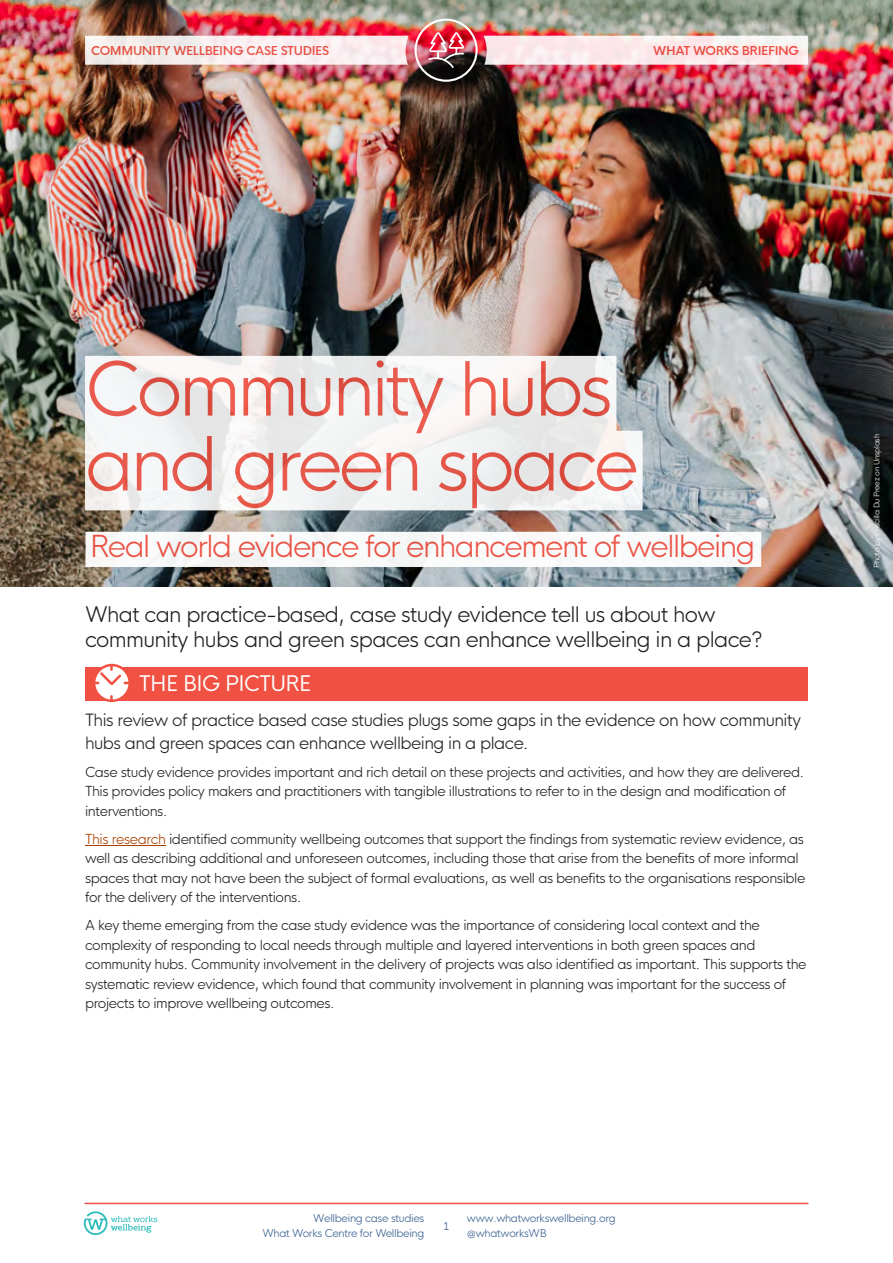
<style>
.page{position:relative;width:893px;height:1263px;background:#fff}
.page>*{position:absolute;margin:0;border:0;box-sizing:border-box;transform-origin:0 0}
.t1{font:300 72.6px/74.8px "HK Nova";letter-spacing:-.05em;color:#f05142}
.t2{font:300 29.55px "HK Nova";letter-spacing:-.05em;color:#f05142}
.t3{font:300 21px/25.5px "HK Nova";letter-spacing:-.03em;color:#231f20}
.t4{font:21px "HK Nova";letter-spacing:-.03em;color:#fff}
.t5{font:300 16.5px/22.5px "HK Nova";letter-spacing:-.03em;color:#231f20}
.t6{font:300 13.5px/19.5px "HK Nova";letter-spacing:-.03em;color:#231f20}
.t7{font:600 12px "HK Nova";letter-spacing:-.03em;color:#f05142}
.t8{font:300 10.5px/15px "HK Nova";letter-spacing:-.03em;color:#375f8f;text-align:right}
.t9{font:300 7.5px "HK Nova";letter-spacing:-.035em;color:#fff}
.s1{color:#aa4000}
</style>
<div class="page">
<img style="left:0;top:0;width:893px;height:587px">
<svg style="left:83px;top:1211px;width:74px;height:24px"></svg>
<svg style="left:85px;top:36px;width:324px;height:29px"></svg>
<svg style="left:484px;top:36px;width:324px;height:29px"></svg>
<div style="left:415px;top:19px;width:63px;height:63px;border:2px solid #fff;border-radius:50%"></div>
<hr style="left:85px;top:1203px;width:723px;height:1px;background:#f05142">
<div style="left:85px;top:356px;width:531px;height:79px;background:linear-gradient(to right,#f2f2f3,#efeeed)"></div>
<div style="left:85px;top:431px;width:558px;height:79px;background:linear-gradient(to right,#f2f3f3,#eee)"></div>
<div style="left:86px;top:532px;width:675px;height:35px;background:#fff"></div>
<div style="left:85px;top:667px;width:723px;height:33px;background:#f05142"></div>
<hr style="left:85px;top:845px;width:81px;height:1px;background:#aa4000">
<svg style="left:427px;top:31px;width:38px;height:39px"></svg>
<svg style="left:93px;top:664px;width:38px;height:38px"></svg>
<p class="t7" style="left:91px;top:40px;width:240px">COMMUNITY WELLBEING CASE STUDIES</p>
<p class="t7" style="left:653px;top:40px;width:147px">WHAT WORKS BRIEFING</p>
<h1 class="t1" style="left:85px;top:344px;width:555px">Community hubs and green space</h1>
<h2 class="t2" style="left:90px;top:520px;width:667px">Real world evidence for enhancement of wellbeing</h2>
<h3 class="t3" style="left:85px;top:599px;width:679px">What can practice-based, case study evidence tell us about how community hubs and green spaces can enhance wellbeing in a place?</h3>
<h3 class="t4" style="left:139px;top:665px;width:174px">THE BIG PICTURE</h3>
<p class="t5" style="left:85px;top:707px;width:717px">This review of practice based case studies plugs some gaps in the evidence on how community hubs and green spaces can enhance wellbeing in a place.</p>
<p class="t6" style="left:85px;top:760px;width:721px">Case study evidence provides important and rich detail on these projects and activities, and how they are delivered.<br>This provides policy makers and practitioners with tangible illustrations to refer to in the design and modification of interventions.</p>
<p class="t6" style="left:85px;top:827px;width:722px"><span class="s1">This research</span> identified community wellbeing outcomes that support the findings from systematic review evidence, as well as describing additional and unforeseen outcomes, including those that arise from the benefits of more informal spaces that may not have been the subject of formal evaluations, as well as benefits to the organisations responsible for the delivery of the interventions.</p>
<p class="t6" style="left:85px;top:914px;width:723px">A key theme emerging from the case study evidence was the importance of considering local context and the complexity of responding to local needs through multiple and layered interventions in both green spaces and community hubs. Community involvement in the delivery of projects was also identified as important. This supports the systematic review evidence, which found that community involvement in planning was important for the success of projects to improve wellbeing outcomes.</p>
<p class="t9" style="left:870px;top:568px;width:135px;rotate:-90deg">Photo by Priscilla Du Preez on Unsplash</p>
<p class="t8" style="left:263px;top:1209px;width:163px">Wellbeing case studies<br>What Works Centre for Wellbeing</p>
<p class="t8" style="left:467px;top:1209px;width:150px;text-align:left">www.whatworkswellbeing.org @whatworksWB</p>
<p class="t8" style="left:443px;top:1217px;width:8px">1</p>
</div>
